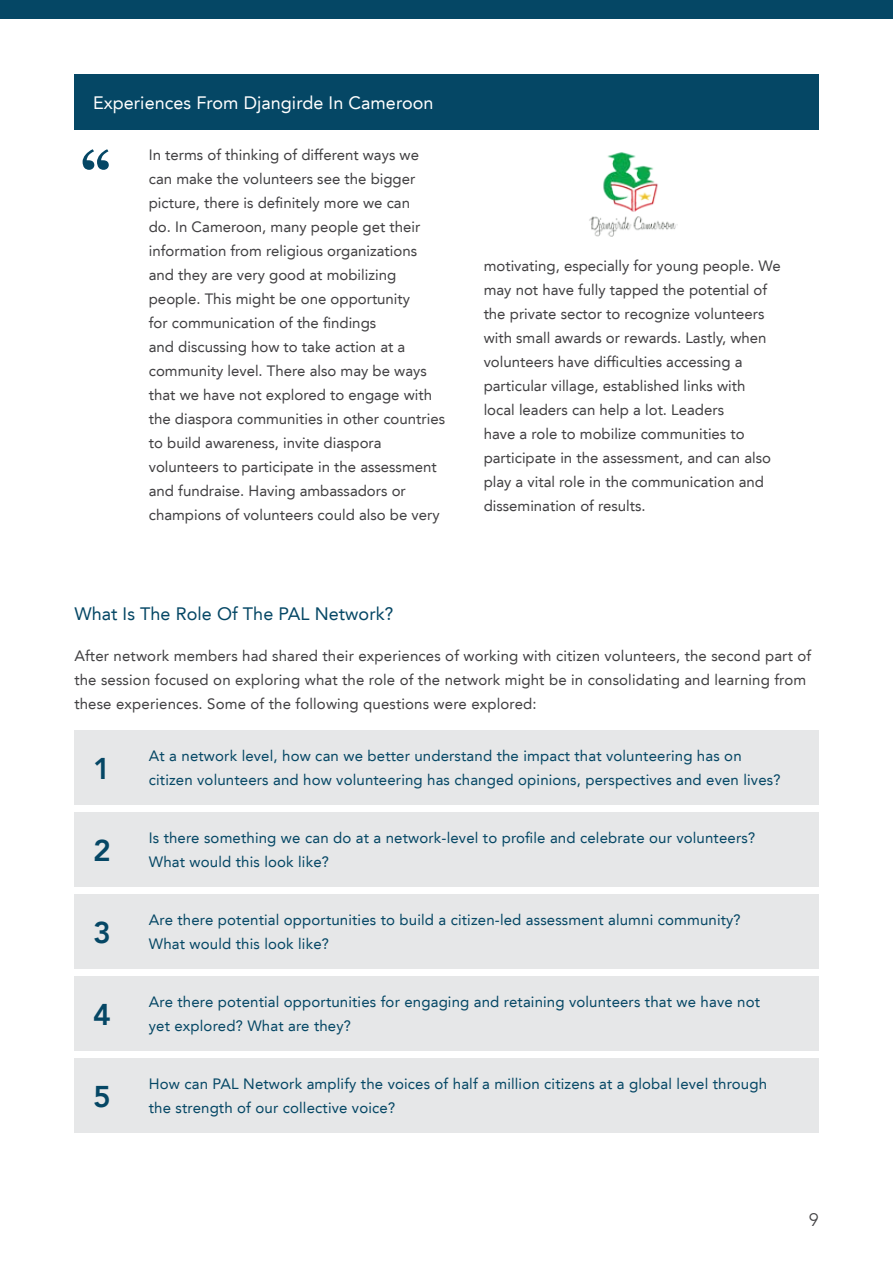
<style>
.page{position:relative;width:893px;height:1263px;background:#fff}
.page>*{position:absolute;margin:0;border:0;box-sizing:border-box;transform-origin:0 0}
.t1{font:700 60px "Georgia";color:#054765}
.t2{font:800 30px "Avenir LT";color:#054765}
.t3{font:18px "Avenir LT";letter-spacing:.005em;color:#fff}
.t4{font:18px "Avenir LT";letter-spacing:.005em;color:#054765}
.t5{font:300 18px "Avenir LT";color:#414042}
.t6{font:15px/24px "Avenir LT";color:#414042}
.t7{font:15px/24px "Avenir LT";letter-spacing:.01em;color:#054765}
</style>
<div class="page">
<div style="left:74px;top:74px;width:744px;height:56px;background:#054765"></div>
<div style="left:74px;top:730px;width:744px;height:75px;background:#e6e7e8"></div>
<div style="left:74px;top:812px;width:744px;height:75px;background:#e6e7e8"></div>
<div style="left:74px;top:894px;width:744px;height:75px;background:#e6e7e8"></div>
<div style="left:74px;top:976px;width:744px;height:75px;background:#e6e7e8"></div>
<div style="left:74px;top:1059px;width:744px;height:74px;background:#e6e7e8"></div>
<img style="left:589px;top:152px;width:89px;height:85px">
<div style="left:0;top:0;width:893px;height:19px;background:#054765"></div>
<p class="t3" style="left:93px;top:92px;width:342px">Experiences From Djangirde In Cameroon</p>
<h1 class="t1" style="left:80px;top:135px;width:33px">“</h1>
<p class="t6" style="left:149px;top:143px;width:298px">In terms of thinking of different ways we can make the volunteers see the bigger picture, there is definitely more we can<br>do. In Cameroon, many people get their information from religious organizations and they are very good at mobilizing people. This might be one opportunity<br>for communication of the findings<br>and discussing how to take action at a community level. There also may be ways that we have not explored to engage with the diaspora communities in other countries to build awareness, invite diaspora volunteers to participate in the assessment and fundraise. Having ambassadors or champions of volunteers could also be very</p>
<p class="t6" style="left:484px;top:254px;width:298px">motivating, especially for young people. We may not have fully tapped the potential of the private sector to recognize volunteers with small awards or rewards. Lastly, when volunteers have difficulties accessing a particular village, established links with<br>local leaders can help a lot. Leaders<br>have a role to mobilize communities to participate in the assessment, and can also play a vital role in the communication and dissemination of results.</p>
<p class="t4" style="left:74px;top:603px;width:321px">What Is The Role Of The PAL Network?</p>
<p class="t6" style="left:74px;top:644px;width:738px">After network members had shared their experiences of working with citizen volunteers, the second part of the session focused on exploring what the role of the network might be in consolidating and learning from these experiences. Some of the following questions were explored:</p>
<p class="t7" style="left:149px;top:744px;width:633px">At a network level, how can we better understand the impact that volunteering has on citizen volunteers and how volunteering has changed opinions, perspectives and even lives?</p>
<h2 class="t2" style="left:93px;top:751px;width:19px">1</h2>
<h2 class="t2" style="left:93px;top:833px;width:19px">2</h2>
<h2 class="t2" style="left:93px;top:915px;width:19px">3</h2>
<h2 class="t2" style="left:93px;top:997px;width:19px">4</h2>
<h2 class="t2" style="left:93px;top:1079px;width:19px">5</h2>
<p class="t7" style="left:149px;top:826px;width:608px">Is there something we can do at a network-level to profile and celebrate our volunteers?<br>What would this look like?</p>
<p class="t7" style="left:149px;top:908px;width:594px">Are there potential opportunities to build a citizen-led assessment alumni community?<br>What would this look like?</p>
<p class="t7" style="left:149px;top:990px;width:613px">Are there potential opportunities for engaging and retaining volunteers that we have not yet explored? What are they?</p>
<p class="t7" style="left:149px;top:1072px;width:620px">How can PAL Network amplify the voices of half a million citizens at a global level through the strength of our collective voice?</p>
<p class="t5" style="left:809px;top:1209px;width:11px">9</p>
</div>
